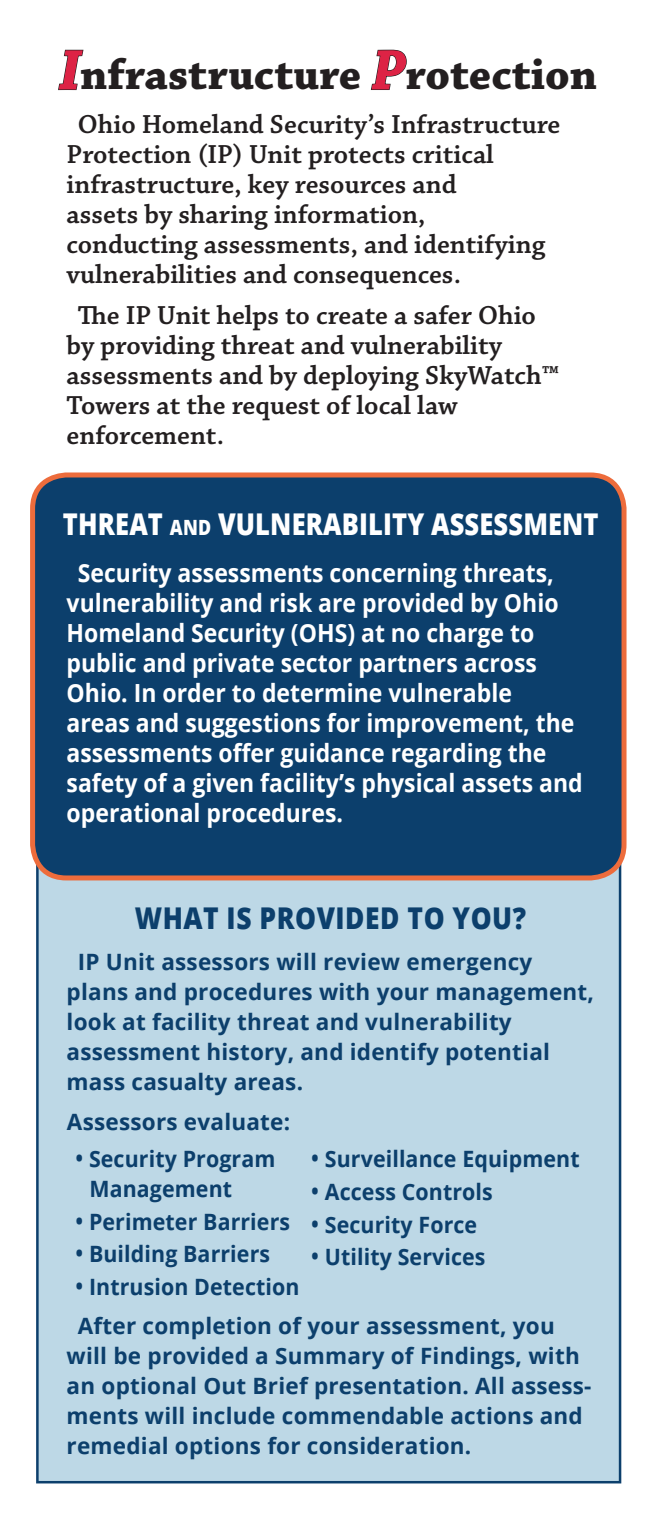
<style>
.page{position:relative;width:659px;height:1530px;background:#fff}
.page>*{position:absolute;margin:0;border:0;box-sizing:border-box;transform-origin:0 0}
.t1{font:700 45px "Chaparral Pro";color:#231f20}
.t2{font:800 30px "Open Sans";letter-spacing:.005em;color:#fff;scale:.85 1}
.t3{font:800 30px "Open Sans";letter-spacing:.02em;color:#0c3f6c;scale:.88 1}
.t4{font:600 27.5px/30px "Chaparral Pro";color:#231f20}
.t5{font:700 25px/30px "Open Sans";color:#fff;scale:.92 1}
.t6{font:700 22.5px/30px "Open Sans";letter-spacing:.01em;color:#0c3f6c}
.t7{font:700 22.5px/30px "Open Sans";letter-spacing:.01em;color:#0c3f6c;scale:.95 1}
.s1{font-style:italic;font-size:60px;color:#dd2345}
.s2{font-size:21px}
.s3{font-weight:600;font-size:25px}
</style>
<div class="page">
<div style="left:36px;top:835px;width:585px;height:648px;background:#bdd8e6;border:2px solid #0c3f6c"></div>
<div style="left:33px;top:475px;width:591px;height:403px;background:#0c3f6c;border-radius:34px"></div>
<div style="left:30px;top:472px;width:596px;height:408px;border:5px solid #ed6c3c;border-radius:34px"></div>
<svg style="left:58px;top:49px;width:26px;height:42px"></svg>
<svg style="left:370px;top:49px;width:37px;height:41px"></svg>
<h1 class="t1" style="left:59px;top:49px;width:539px"><span class="s1">I</span>nfrastructure <span class="s1">P</span>rotection</h1>
<p class="t4" style="left:67px;top:110px;width:495px;text-indent:11px">Ohio Homeland Security’s Infrastructure Protection (IP) Unit protects critical infrastructure, key resources and<br>assets by sharing information, conducting assessments, and identifying vulnerabilities and consequences.</p>
<p class="t4" style="left:67px;top:301px;width:494px;text-indent:11px">The IP Unit helps to create a safer Ohio by providing threat and vulnerability assessments and by deploying SkyWatch™<br>Towers at the request of local law enforcement.</p>
<h2 class="t2" style="left:63px;top:501px;width:632px">THREAT <span class="s2">and</span> VULNERABILITY ASSESSMENT</h2>
<p class="t5" style="left:67px;top:557px;width:562px;text-indent:11px">Security assessments concerning threats, vulnerability and risk are provided by Ohio Homeland Security (OHS) at no charge to public and private sector partners across Ohio. In order to determine vulnerable<br>areas and suggestions for improvement, the assessments offer guidance regarding the safety of a given facility’s physical assets and operational procedures.</p>
<h2 class="t3" style="left:135px;top:895px;width:446px">WHAT IS PROVIDED TO YOU?</h2>
<p class="t6" style="left:67px;top:947px;width:529px;text-indent:11px">IP Unit assessors will review emergency plans and procedures with your management, look at facility threat and vulnerability assessment history, and identify potential mass casualty areas.</p>
<p class="t6" style="left:67px;top:1106px;width:225px">Assessors evaluate:</p>
<p class="t7" style="left:89px;top:1143px;width:197px;text-indent:-14px"><span class="s3">•</span> Security Program<br>Management</p>
<p class="t7" style="left:75px;top:1206px;width:228px"><span class="s3">•</span> Perimeter Barriers</p>
<p class="t7" style="left:75px;top:1239px;width:207px"><span class="s3">•</span> Building Barriers</p>
<p class="t7" style="left:75px;top:1271px;width:238px"><span class="s3">•</span> Intrusion Detection</p>
<p class="t7" style="left:311px;top:1144px;width:284px"><span class="s3">•</span> Surveillance Equipment</p>
<p class="t7" style="left:311px;top:1176px;width:193px"><span class="s3">•</span> Access Controls</p>
<p class="t7" style="left:311px;top:1209px;width:177px"><span class="s3">•</span> Security Force</p>
<p class="t7" style="left:311px;top:1242px;width:185px"><span class="s3">•</span> Utility Services</p>
<p class="t6" style="left:67px;top:1311px;width:526px;text-indent:11px">After completion of your assessment, you will be provided a Summary of Findings, with an optional Out Brief presentation. All assess&shy;ments will include commendable actions and remedial options for consideration.</p>
</div>
